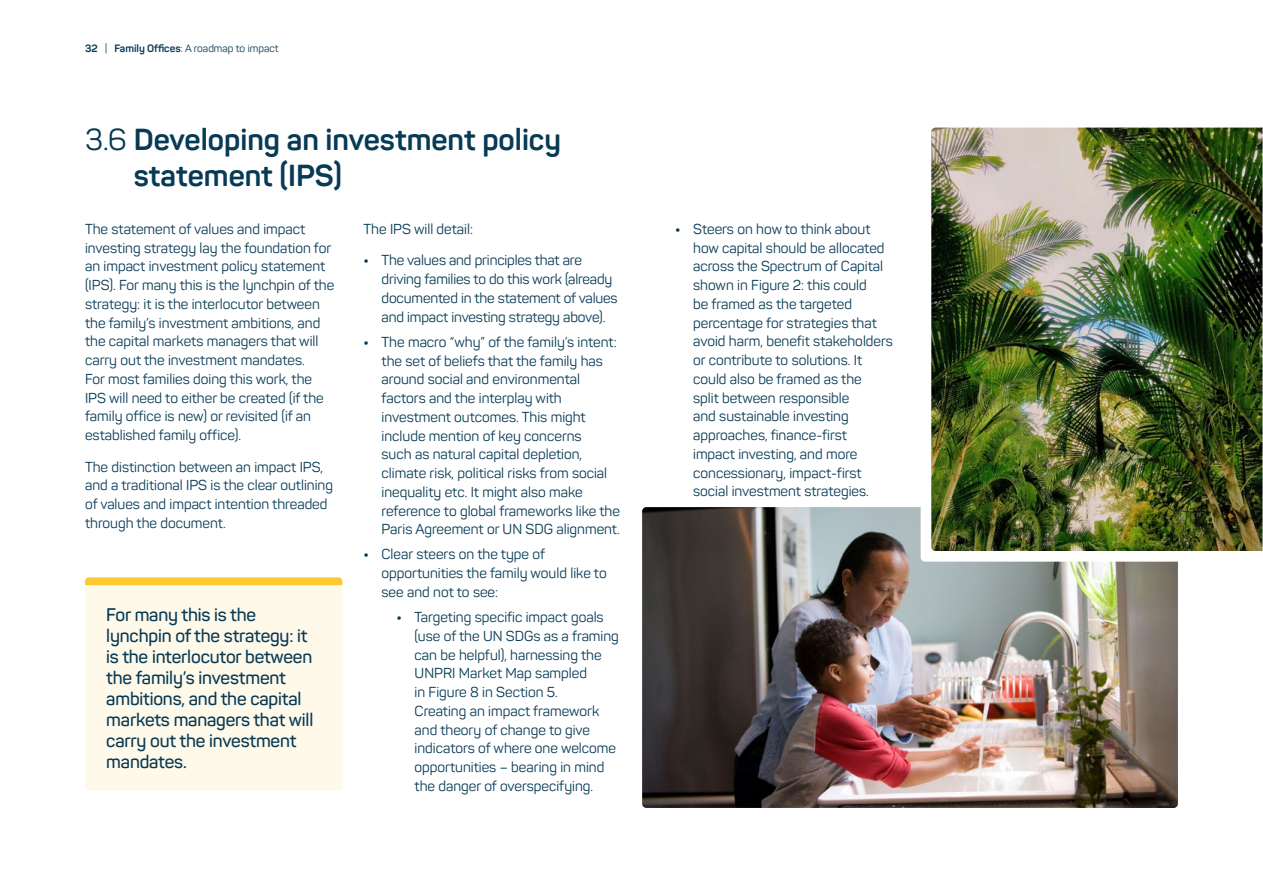
<style>
.page{position:relative;width:1263px;height:893px;background:#fff}
.page>*{position:absolute;margin:0;border:0;box-sizing:border-box;transform-origin:0 0}
.Body_copy{font:700 30px/36px "Panton";color:#073a55}
.Pull_Quote{font:600 18px/21px "Panton";letter-spacing:-.01em;color:#073a55}
.Body_copy-2{font:14.25px/18.8px "Panton";color:#073a55}
.Bulleted_List{font:14.25px/18.8px "Panton";color:#073a55}
.t1{font:10.5px "Panton";color:#073a55}
.s1{font-weight:700}
.s2{font-weight:400}
.s3{font-weight:700;font-size:15px}
</style>
<div class="page">
<div style="left:85px;top:585px;width:257px;height:206px;background:#fff9ea"></div>
<svg style="left:85px;top:577px;width:257px;height:8px;background:#feca39"></svg>
<img style="left:642px;top:507px;width:536px;height:301px">
<div style="left:921px;top:241px;width:342px;height:321px;background:#fff;border-radius:4px"></div>
<img style="left:931px;top:128px;width:331px;height:423px">
<p class="t1" style="left:85px;top:42px;width:195px"><span class="s1">32</span> | <span class="s1">Family Offices</span>: A roadmap to impact</p>
<p class="Body_copy" style="left:134px;top:121px;width:429px;text-indent:-49px"><span class="s2">3.6</span> Developing an investment policy statement (IPS)</p>
<p class="Body_copy-2" style="left:85px;top:219px;width:251px">The statement of values and impact investing strategy lay the foundation for an impact investment policy statement (IPS). For many this is the lynchpin of the strategy: it is the interlocutor between the family’s investment ambitions, and the capital markets managers that will carry out the investment mandates.<br>For most families doing this work, the IPS will need to either be created (if the family office is new) or revisited (if an established family office).</p>
<p class="Body_copy-2" style="left:85px;top:457px;width:249px">The distinction between an impact IPS, and a traditional IPS is the clear outlining of values and impact intention threaded through the document.</p>
<p class="Body_copy-2" style="left:364px;top:219px;width:111px">The IPS will detail:</p>
<p class="Body_copy-2" style="left:382px;top:251px;width:238px;text-indent:-18px"><span class="s3">•</span> The values and principles that are driving families to do this work (already documented in the statement of values and impact investing strategy above).</p>
<p class="Body_copy-2" style="left:382px;top:332px;width:240px;text-indent:-18px"><span class="s3">•</span> The macro “why” of the family’s intent: the set of beliefs that the family has around social and environmental factors and the interplay with investment outcomes. This might include mention of key concerns<br>such as natural capital depletion, climate risk, political risks from social inequality etc. It might also make reference to global frameworks like the Paris Agreement or UN SDG alignment.</p>
<p class="Body_copy-2" style="left:382px;top:545px;width:227px;text-indent:-18px"><span class="s3">•</span> Clear steers on the type of opportunities the family would like to see and not to see:</p>
<p class="Body_copy-2" style="left:415px;top:608px;width:206px;text-indent:-18px"><span class="s3">•</span> Targeting specific impact goals (use of the UN SDGs as a framing can be helpful), harnessing the<br>UNPRI Market Map sampled<br>in Figure 8 in Section 5.<br>Creating an impact framework and theory of change to give</p>
<p class="Bulleted_List" style="left:415px;top:739px;width:203px">indicators of where one welcome opportunities – bearing in mind the danger of overspecifying.</p>
<p class="Pull_Quote" style="left:106px;top:604px;width:208px">For many this is the lynchpin of the strategy: it is the interlocutor between the family’s investment ambitions, and the capital markets managers that will carry out the investment mandates.</p>
<p class="Bulleted_List" style="left:693px;top:219px;width:201px;text-indent:-18px"><span class="s3">•</span> Steers on how to think about how capital should be allocated across the Spectrum of Capital shown in Figure 2: this could<br>be framed as the targeted percentage for strategies that avoid harm, benefit stakeholders or contribute to solutions. It could also be framed as the<br>split between responsible<br>and sustainable investing approaches, finance-first<br>impact investing, and more concessionary, impact-first social investment strategies.</p>
</div>
